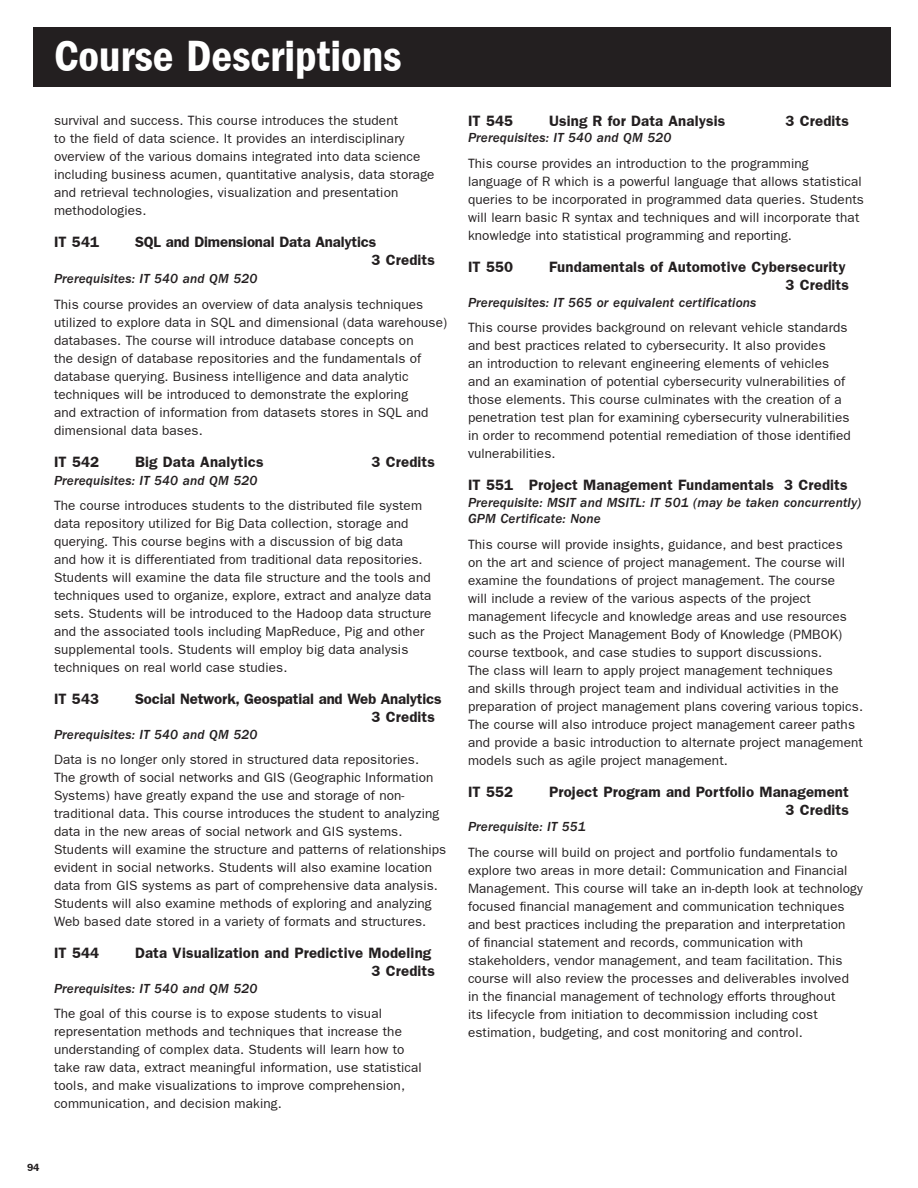
<style>
.page{position:relative;width:918px;height:1188px;background:#fff}
.page>*{position:absolute;margin:0;border:0;box-sizing:border-box;transform-origin:0 0}
.SECTION_BIG_TITLE_LE{font:600 condensed 45px "Franklin Gothic";color:#fff}
.COURSE_TITLE{font:600 15px/18px "Franklin Gothic";letter-spacing:.01em;color:#231f20;text-align:right}
.COURSE_TITLE-2{font:600 15px/18px "Franklin Gothic";letter-spacing:-.01em;color:#231f20}
.BODY{font:13.5px/18px "Franklin Gothic";letter-spacing:.01em;color:#231f20}
.PREREQUISITES{font:italic 500 13.5px/16.5px "Franklin Gothic";letter-spacing:.01em;color:#231f20}
.t1{font:600 10.5px "Franklin Gothic";color:#231f20}
</style>
<div class="page">
<div style="left:34px;top:27px;width:857px;height:59px;background:#231f20"></div>
<p class="SECTION_BIG_TITLE_LE" style="left:54px;top:30px;width:349px">Course Descriptions</p>
<p class="BODY" style="left:54px;top:111px;width:382px">survival and success. This course introduces the student<br>to the field of data science. It provides an interdisciplinary overview of the various domains integrated into data science including business acumen, quantitative analysis, data storage and retrieval technologies, visualization and presentation methodologies.</p>
<p class="COURSE_TITLE" style="left:54px;top:233px;width:47px">IT 541</p>
<p class="COURSE_TITLE-2" style="left:372px;top:233px;width:65px;text-indent:-237px">SQL and Dimensional Data Analytics<br>3 Credits</p>
<p class="PREREQUISITES" style="left:54px;top:270px;width:205px">Prerequisites: IT 540 and QM 520</p>
<p class="BODY" style="left:54px;top:295px;width:395px">This course provides an overview of data analysis techniques utilized to explore data in SQL and dimensional (data warehouse) databases. The course will introduce database concepts on<br>the design of database repositories and the fundamentals of database querying. Business intelligence and data analytic techniques will be introduced to demonstrate the exploring<br>and extraction of information from datasets stores in SQL and dimensional data bases.</p>
<p class="COURSE_TITLE" style="left:54px;top:452px;width:47px">IT 542</p>
<p class="COURSE_TITLE" style="left:135px;top:452px;width:130px">Big Data Analytics</p>
<p class="COURSE_TITLE" style="left:372px;top:452px;width:65px">3 Credits</p>
<p class="PREREQUISITES" style="left:54px;top:472px;width:205px">Prerequisites: IT 540 and QM 520</p>
<p class="BODY" style="left:54px;top:497px;width:379px">The course introduces students to the distributed file system data repository utilized for Big Data collection, storage and querying. This course begins with a discussion of big data<br>and how it is differentiated from traditional data repositories.<br>Students will examine the data file structure and the tools and techniques used to organize, explore, extract and analyze data sets. Students will be introduced to the Hadoop data structure and the associated tools including MapReduce, Pig and other supplemental tools. Students will employ big data analysis techniques on real world case studies.</p>
<p class="COURSE_TITLE" style="left:54px;top:690px;width:47px">IT 543</p>
<p class="COURSE_TITLE-2" style="left:372px;top:690px;width:72px;text-indent:-237px">Social Network, Geospatial and Web Analytics<br>3 Credits</p>
<p class="PREREQUISITES" style="left:54px;top:726px;width:205px">Prerequisites: IT 540 and QM 520</p>
<p class="BODY" style="left:54px;top:751px;width:394px">Data is no longer only stored in structured data repositories.<br>The growth of social networks and GIS (Geographic Information Systems) have greatly expand the use and storage of non&shy;traditional data. This course introduces the student to analyzing data in the new areas of social network and GIS systems.<br>Students will examine the structure and patterns of relationships evident in social networks. Students will also examine location data from GIS systems as part of comprehensive data analysis.<br>Students will also examine methods of exploring and analyzing Web based date stored in a variety of formats and structures.</p>
<p class="COURSE_TITLE" style="left:54px;top:944px;width:47px">IT 544</p>
<p class="COURSE_TITLE" style="left:135px;top:944px;width:302px">Data Visualization and Predictive Modeling<br>3 Credits</p>
<p class="PREREQUISITES" style="left:54px;top:980px;width:205px">Prerequisites: IT 540 and QM 520</p>
<p class="BODY" style="left:54px;top:1005px;width:369px">The goal of this course is to expose students to visual representation methods and techniques that increase the understanding of complex data. Students will learn how to take raw data, extract meaningful information, use statistical tools, and make visualizations to improve comprehension, communication, and decision making.</p>
<p class="t1" style="left:27px;top:1161px;width:14px">94</p>
<p class="COURSE_TITLE" style="left:468px;top:112px;width:47px">IT 545</p>
<p class="COURSE_TITLE" style="left:549px;top:112px;width:178px">Using R for Data Analysis</p>
<p class="COURSE_TITLE" style="left:786px;top:112px;width:65px">3 Credits</p>
<p class="PREREQUISITES" style="left:468px;top:130px;width:205px">Prerequisites: IT 540 and QM 520</p>
<p class="BODY" style="left:468px;top:155px;width:397px">This course provides an introduction to the programming language of R which is a powerful language that allows statistical queries to be incorporated in programmed data queries. Students will learn basic R syntax and techniques and will incorporate that knowledge into statistical programming and reporting.</p>
<p class="COURSE_TITLE" style="left:468px;top:258px;width:47px">IT 550</p>
<p class="COURSE_TITLE" style="left:549px;top:258px;width:302px">Fundamentals of Automotive Cybersecurity<br>3 Credits</p>
<p class="PREREQUISITES" style="left:468px;top:294px;width:290px">Prerequisites: IT 565 or equivalent certifications</p>
<p class="BODY" style="left:468px;top:319px;width:384px">This course provides background on relevant vehicle standards and best practices related to cybersecurity. It also provides<br>an introduction to relevant engineering elements of vehicles and an examination of potential cybersecurity vulnerabilities of those elements. This course culminates with the creation of a penetration test plan for examining cybersecurity vulnerabilities in order to recommend potential remediation of those identified vulnerabilities.</p>
<p class="COURSE_TITLE" style="left:468px;top:476px;width:381px">IT 551 Project Management Fundamentals 3 Credits</p>
<p class="PREREQUISITES" style="left:468px;top:494px;width:395px">Prerequisite: MSIT and MSITL: IT 501 (may be taken concurrently)<br>GPM Certificate: None</p>
<p class="BODY" style="left:468px;top:535px;width:397px">This course will provide insights, guidance, and best practices<br>on the art and science of project management. The course will examine the foundations of project management. The course<br>will include a review of the various aspects of the project management lifecycle and knowledge areas and use resources such as the Project Management Body of Knowledge (PMBOK) course textbook, and case studies to support discussions.<br>The class will learn to apply project management techniques<br>and skills through project team and individual activities in the preparation of project management plans covering various topics.<br>The course will also introduce project management career paths and provide a basic introduction to alternate project management models such as agile project management.</p>
<p class="COURSE_TITLE" style="left:468px;top:783px;width:47px">IT 552</p>
<p class="COURSE_TITLE" style="left:549px;top:783px;width:301px">Project Program and Portfolio Management</p>
<p class="COURSE_TITLE" style="left:786px;top:801px;width:65px">3 Credits</p>
<p class="PREREQUISITES" style="left:468px;top:819px;width:119px">Prerequisite: IT 551</p>
<p class="BODY" style="left:468px;top:843px;width:396px">The course will build on project and portfolio fundamentals to explore two areas in more detail: Communication and Financial Management. This course will take an in-depth look at technology focused financial management and communication techniques and best practices including the preparation and interpretation<br>of financial statement and records, communication with stakeholders, vendor management, and team facilitation. This course will also review the processes and deliverables involved in the financial management of technology efforts throughout<br>its lifecycle from initiation to decommission including cost estimation, budgeting, and cost monitoring and control.</p>
</div>
